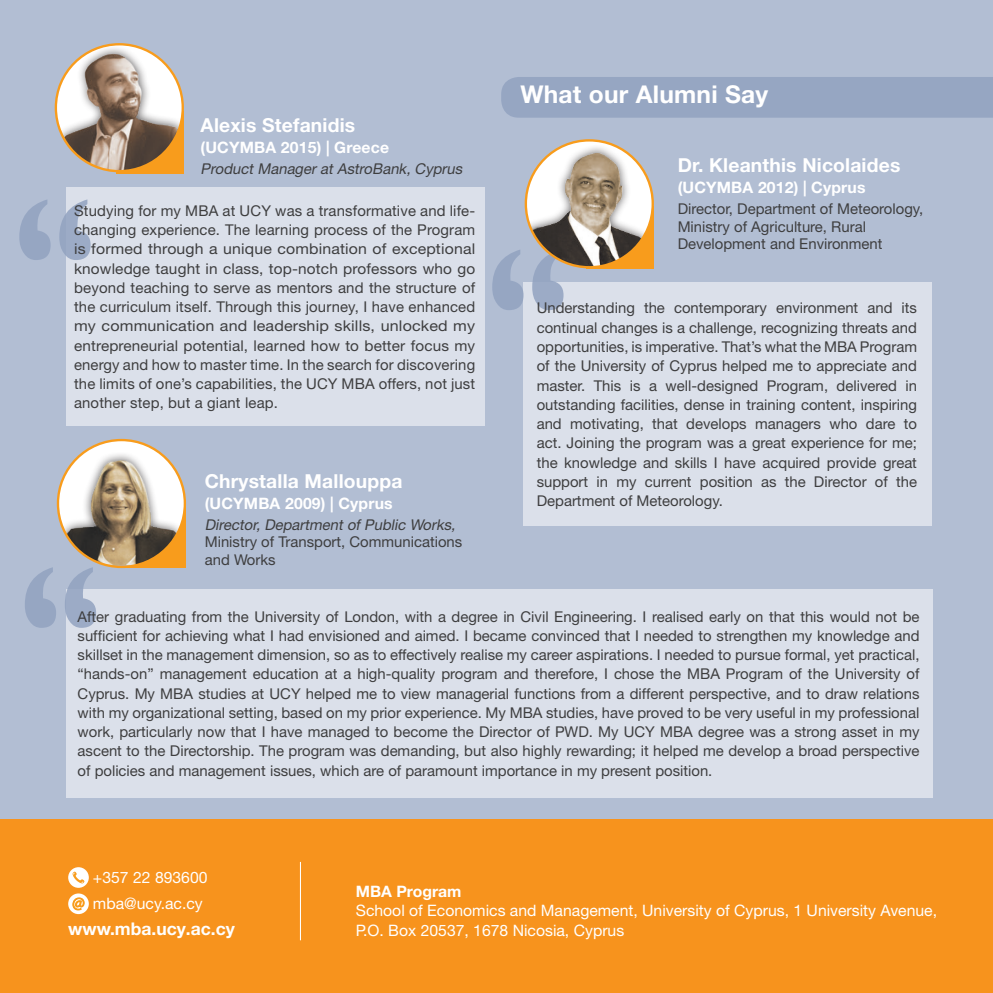
<style>
.page{position:relative;width:993px;height:993px;background:#fff}
.page>*{position:absolute;margin:0;border:0;box-sizing:border-box;transform-origin:0 0}
.t1{font:700 24.5px "Helvetica Neue LT Pro";letter-spacing:.01em;color:#fff}
.t2{font:700 19.25px "Helvetica Neue LT Pro";letter-spacing:.01em;color:#fff}
.t3{font:700 17.5px "Helvetica Neue LT Pro";color:#fff}
.t4{font:15.75px/19.2px "Helvetica Neue LT Pro";color:#fff}
.t5{font:700 15.75px "Helvetica Neue LT Pro";letter-spacing:.01em;color:#fff}
.t6{font:14.88px/19.2px "Helvetica Neue LT Pro";color:#3e3e3f;text-align:justify}
.t7{font:italic 14.88px "Helvetica Neue LT Pro";color:#3e3e3f}
</style>
<div class="page">
<div style="left:0;top:0;width:992px;height:992px;background:#b2bed3"></div>
<div style="left:0;top:819px;width:992px;height:173px;background:#f7931d"></div>
<svg style="left:68px;top:866px;width:21px;height:21px"></svg>
<svg style="left:72px;top:870px;width:13px;height:13px"></svg>
<svg style="left:68px;top:893px;width:21px;height:20px"></svg>
<svg style="left:72px;top:896px;width:13px;height:14px"></svg>
<hr style="left:300px;top:861px;width:1px;height:78px;background:#fff">
<div style="left:66px;top:187px;width:418px;height:238px;background:#dbe0ea"></div>
<div style="left:522px;top:282px;width:409px;height:244px;background:#dbe0ea"></div>
<div style="left:66px;top:588px;width:866px;height:209px;background:#dbe0ea"></div>
<div style="left:116px;top:111px;width:68px;height:63px;background:#f89c1c"></div>
<img style="left:59px;top:44px;width:124px;height:126px">
<div style="left:118px;top:505px;width:68px;height:63px;background:#f89c1c"></div>
<div style="left:58px;top:450px;width:127px;height:116px;background:#231f20;opacity:.75"></div>
<img style="left:58px;top:440px;width:127px;height:126px;border-radius:63px">
<svg style="left:19px;top:200px;width:32px;height:60px"></svg>
<svg style="left:59px;top:199px;width:32px;height:61px"></svg>
<svg style="left:492px;top:250px;width:31px;height:60px"></svg>
<svg style="left:532px;top:267px;width:31px;height:43px"></svg>
<svg style="left:25px;top:567px;width:31px;height:60px"></svg>
<svg style="left:65px;top:567px;width:31px;height:60px"></svg>
<div style="left:501px;top:77px;width:491px;height:41px;background:#96a6c2"></div>
<div style="left:586px;top:205px;width:67px;height:63px;background:#f89c1c"></div>
<img style="left:527px;top:144px;width:125px;height:123px">
<p class="t1" style="left:520px;top:79px;width:249px">What our Alumni Say</p>
<p class="t2" style="left:200px;top:113px;width:156px">Alexis Stefanidis</p>
<p class="t5" style="left:200px;top:137px;width:190px">(UCYMBA 2015) | Greece</p>
<p class="t7" style="left:200px;top:160px;width:266px">Product Manager at AstroBank, Cyprus</p>
<p class="t2" style="left:677px;top:153px;width:224px">Dr. Kleanthis Nicolaides</p>
<p class="t5" style="left:677px;top:178px;width:189px">(UCYMBA 2012) | Cyprus</p>
<p class="t6" style="left:677px;top:200px;width:247px;line-height:17.5px;text-align:left">Director, Department of Meteorology,<br>Ministry of Agriculture, Rural<br>Development and Environment</p>
<p class="t6" style="left:74px;top:200px;width:402px">Studying for my MBA at UCY was a transformative and life&shy;changing experience. The learning process of the Program is formed through a unique combination of exceptional knowledge taught in class, top-notch professors who go beyond teaching to serve as mentors and the structure of the curriculum itself. Through this journey, I have enhanced my communication and leadership skills, unlocked my entrepreneurial potential, learned how to better focus my energy and how to master time. In the search for discovering the limits of one’s capabilities, the UCY MBA offers, not just another step, but a giant leap.</p>
<p class="t6" style="left:536px;top:298px;width:382px">Understanding the contemporary environment and its continual changes is a challenge, recognizing threats and opportunities, is imperative. That’s what the MBA Program of the University of Cyprus helped me to appreciate and master. This is a well-designed Program, delivered in outstanding facilities, dense in training content, inspiring and motivating, that develops managers who dare to act. Joining the program was a great experience for me; the knowledge and skills I have acquired provide great support in my current position as the Director of the Department of Meteorology.</p>
<p class="t2" style="left:205px;top:468px;width:199px">Chrystalla Mallouppa</p>
<p class="t5" style="left:205px;top:493px;width:189px">(UCYMBA 2009) | Cyprus</p>
<p class="t7" style="left:205px;top:515px;width:255px">Director, Department of Public Works,</p>
<p class="t6" style="left:205px;top:532px;width:259px">Ministry of Transport, Communications</p>
<p class="t6" style="left:205px;top:549px;width:72px">and Works</p>
<p class="t6" style="left:78px;top:606px;width:843px">After graduating from the University of London, with a degree in Civil Engineering. I realised early on that this would not be sufficient for achieving what I had envisioned and aimed. I became convinced that I needed to strengthen my knowledge and skillset in the management dimension, so as to effectively realise my career aspirations. I needed to pursue formal, yet practical, “hands-on” management education at a high-quality program and therefore, I chose the MBA Program of the University of Cyprus. My MBA studies at UCY helped me to view managerial functions from a different perspective, and to draw relations with my organizational setting, based on my prior experience. My MBA studies, have proved to be very useful in my professional work, particularly now that I have managed to become the Director of PWD. My UCY MBA degree was a strong asset in my ascent to the Directorship. The program was demanding, but also highly rewarding; it helped me develop a broad perspective of policies and management issues, which are of paramount importance in my present position.</p>
<p class="t4" style="left:93px;top:866px;width:116px">+357 22 893600</p>
<p class="t4" style="left:93px;top:893px;width:111px">mba@ucy.ac.cy</p>
<p class="t3" style="left:68px;top:917px;width:168px">www.mba.ucy.ac.cy</p>
<p class="t5" style="left:355px;top:881px;width:107px">MBA Program</p>
<p class="t4" style="left:355px;top:900px;width:582px">School of Economics and Management, University of Cyprus, 1 University Avenue,<br>P.O. Box 20537, 1678 Nicosia, Cyprus</p>
</div>
